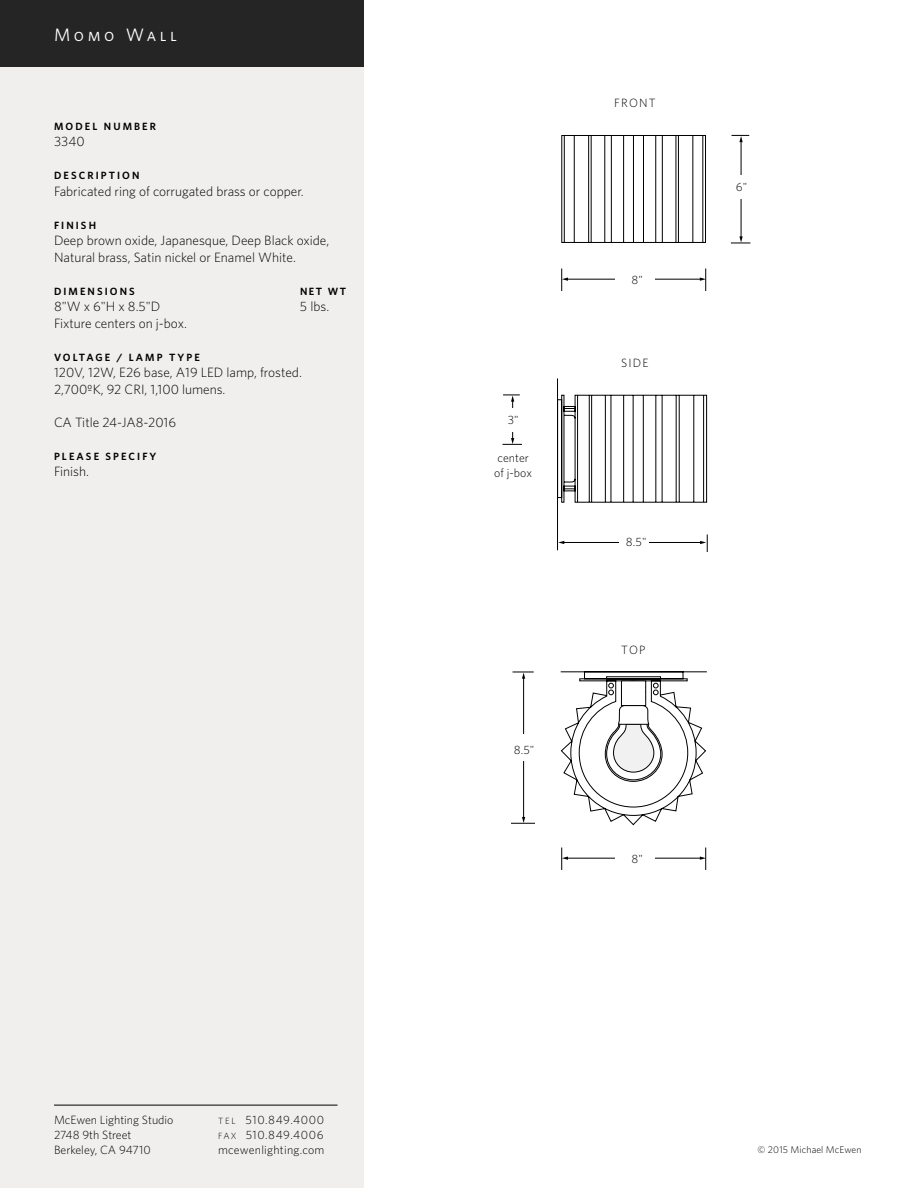
<style>
.page{position:relative;width:918px;height:1188px;background:#fff}
.page>*{position:absolute;margin:0;border:0;box-sizing:border-box;transform-origin:0 0}
.t1{font:18px "Whitney HTF Book SC";letter-spacing:.2em;color:#fff}
.t2{font:300 13.5px/16.5px "Whitney HTF";color:#000}
.t3{font:300 12px/15px "Whitney HTF";color:#000}
.t4{font:600 10.5px "Whitney HTF";letter-spacing:.2em;color:#000}
.t5{font:300 9.75px "Whitney HTF";letter-spacing:.01em;color:#000}
.s1{font-size:9px}
</style>
<div class="page">
<div style="left:0;top:67px;width:364px;height:1121px;background:#f1efed"></div>
<div style="left:0;top:0;width:364px;height:68px;background:#262526"></div>
<hr style="left:54px;top:1105px;width:284px;height:1px;background:#000">
<hr style="left:512px;top:401px;width:1px;height:38px;background:#000">
<svg style="left:502px;top:438px;width:20px;height:7px"></svg>
<svg style="left:503px;top:395px;width:17px;height:7px"></svg>
<div style="left:496px;top:408px;width:38px;height:24px;background:#fff"></div>
<hr style="left:741px;top:141px;width:1px;height:97px;background:#000">
<svg style="left:731px;top:236px;width:19px;height:8px"></svg>
<svg style="left:732px;top:135px;width:17px;height:7px"></svg>
<div style="left:732px;top:175px;width:17px;height:24px;background:#fff"></div>
<hr style="left:523px;top:678px;width:1px;height:140px;background:#000">
<svg style="left:511px;top:817px;width:24px;height:7px"></svg>
<svg style="left:513px;top:672px;width:21px;height:7px"></svg>
<div style="left:506px;top:735px;width:38px;height:26px;background:#fff"></div>
<hr style="left:567px;top:858px;width:134px;height:1px;background:#000">
<svg style="left:561px;top:848px;width:7px;height:22px"></svg>
<svg style="left:700px;top:848px;width:6px;height:22px"></svg>
<div style="left:616px;top:850px;width:39px;height:21px;background:#fff"></div>
<svg style="left:707px;top:534px;width:1px;height:18px"></svg>
<svg style="left:557px;top:135px;width:150px;height:690px"></svg>
<svg style="left:605px;top:680px;width:57px;height:102px"></svg>
<div style="left:621px;top:681px;width:25px;height:25px;background:#fff;border:1px solid #000"></div>
<h1 class="t1" style="left:54px;top:24px;width:125px">Momo Wall</h1>
<p class="t4" style="left:54px;top:120px;width:103px">MODEL NUMBER</p>
<p class="t2" style="left:54px;top:133px;width:32px">3340</p>
<p class="t4" style="left:54px;top:169px;width:87px">DESCRIPTION</p>
<p class="t2" style="left:54px;top:183px;width:251px">Fabricated ring of corrugated brass or copper.</p>
<p class="t4" style="left:54px;top:219px;width:44px">FINISH</p>
<p class="t2" style="left:54px;top:232px;width:277px">Deep brown oxide, Japanesque, Deep Black oxide,<br>Natural brass, Satin nickel or Enamel White.</p>
<p class="t4" style="left:54px;top:285px;width:82px">DIMENSIONS</p>
<p class="t4" style="left:300px;top:285px;width:48px">NET WT</p>
<p class="t2" style="left:54px;top:298px;width:108px">8"W x 6"H x 8.5"D</p>
<p class="t2" style="left:300px;top:298px;width:31px">5 lbs.</p>
<p class="t2" style="left:54px;top:315px;width:134px">Fixture centers on j-box.</p>
<p class="t4" style="left:54px;top:351px;width:147px">VOLTAGE / LAMP TYPE</p>
<p class="t2" style="left:54px;top:364px;width:249px">120V, 12W, E26 base, A19 LED lamp, frosted.<br>2,700ºK, 92 CRI, 1,100 lumens.</p>
<p class="t2" style="left:54px;top:414px;width:124px">CA Title 24-JA8-2016</p>
<p class="t4" style="left:54px;top:450px;width:104px">PLEASE SPECIFY</p>
<p class="t2" style="left:54px;top:463px;width:37px">Finish.</p>
<p class="t3" style="left:54px;top:1112px;width:121px">McEwen Lighting Studio<br>2748 9th Street<br>Berkeley, CA 94710</p>
<p class="t3" style="left:218px;top:1112px;width:108px;text-align:justify"><span class="s1">TEL</span> 510.849.4000<br><span class="s1">FAX</span> 510.849.4006 mcewenlighting.com</p>
<p class="t3" style="left:508px;top:413px;width:12px">3"</p>
<p class="t3" style="left:494px;top:451px;width:39px;line-height:14.4px">center of j-box</p>
<p class="t3" style="left:514px;top:742px;width:22px">8.5"</p>
<p class="t3" style="left:614px;top:95px;width:43px">FRONT</p>
<p class="t3" style="left:631px;top:272px;width:13px">8"</p>
<p class="t3" style="left:621px;top:355px;width:29px">SIDE</p>
<p class="t3" style="left:626px;top:534px;width:22px">8.5"</p>
<p class="t3" style="left:621px;top:642px;width:26px">TOP</p>
<p class="t3" style="left:631px;top:851px;width:13px">8"</p>
<p class="t3" style="left:736px;top:179px;width:13px">6"</p>
<p class="t5" style="left:758px;top:1144px;width:105px">© 2015 Michael McEwen</p>
</div>
